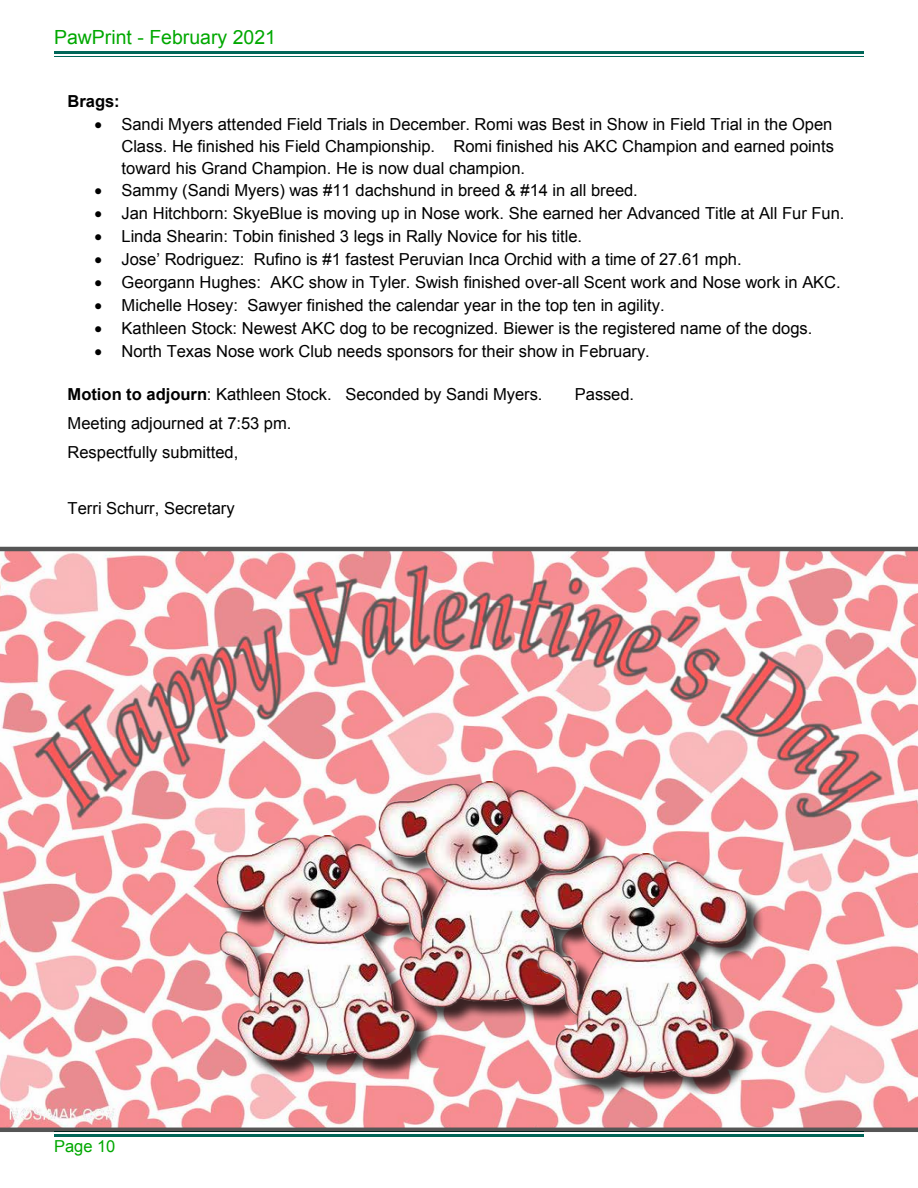
<style>
.page{position:relative;width:918px;height:1188px;background:#fff}
.page>*{position:absolute;margin:0;border:0;box-sizing:border-box;transform-origin:0 0}
.t1{font:19.5px "Arial";color:#00a800}
.t2{font:16.5px/21.9px "Arial";color:#000;text-align:justify}
.t3{font:16.5px "Arial";color:#00a800}
.t4{font:700 16.5px "Arial";color:#000}
.s1{font-weight:700}
</style>
<div class="page">
<hr style="left:54px;top:51px;width:810px;height:3px;background:#006658">
<hr style="left:54px;top:56px;width:810px;height:1px;background:#006658">
<hr style="left:54px;top:1134px;width:810px;height:3px;background:#006658">
<svg style="left:0;top:547px;width:918px;height:585px"></svg>
<div style="left:219px;top:784px;width:546px;height:314px;background:#000;opacity:.75"></div>
<img style="left:216px;top:835px;width:212px;height:227px">
<img style="left:378px;top:781px;width:212px;height:227px">
<img style="left:535px;top:853px;width:212px;height:227px">
<p class="t1" style="left:54px;top:25px;width:224px">PawPrint - February 2021</p>
<p class="t4" style="left:68px;top:90px;width:54px">Brags:</p>
<p class="t2" style="left:122px;top:113px;width:714px;text-indent:-27px">• Sandi Myers attended Field Trials in December. Romi was Best in Show in Field Trial in the Open Class. He finished his Field Championship. Romi finished his AKC Champion and earned points toward his Grand Champion. He is now dual champion.</p>
<p class="t2" style="left:94px;top:180px;width:545px">• Sammy (Sandi Myers) was #11 dachshund in breed &amp; #14 in all breed.</p>
<p class="t2" style="left:94px;top:203px;width:751px">• Jan Hitchborn: SkyeBlue is moving up in Nose work. She earned her Advanced Title at All Fur Fun.</p>
<p class="t2" style="left:95px;top:226px;width:489px">• Linda Shearin: Tobin finished 3 legs in Rally Novice for his title.</p>
<p class="t2" style="left:95px;top:249px;width:649px">• Jose’ Rodriguez: Rufino is #1 fastest Peruvian Inca Orchid with a time of 27.61 mph.</p>
<p class="t2" style="left:95px;top:272px;width:748px">• Georgann Hughes: AKC show in Tyler. Swish finished over-all Scent work and Nose work in AKC.</p>
<p class="t2" style="left:95px;top:294px;width:572px">• Michelle Hosey: Sawyer finished the calendar year in the top ten in agility.</p>
<p class="t2" style="left:95px;top:317px;width:719px">• Kathleen Stock: Newest AKC dog to be recognized. Biewer is the registered name of the dogs.</p>
<p class="t2" style="left:95px;top:340px;width:557px">• North Texas Nose work Club needs sponsors for their show in February.</p>
<p class="t2" style="left:68px;top:384px;width:476px"><span class="s1">Motion to adjourn</span>: Kathleen Stock. Seconded by Sandi Myers.</p>
<p class="t2" style="left:575px;top:384px;width:61px">Passed.</p>
<p class="t2" style="left:68px;top:409px;width:225px;line-height:28.5px">Meeting adjourned at 7:53 pm.<br>Respectfully submitted,</p>
<p class="t2" style="left:68px;top:498px;width:169px">Terri Schurr, Secretary</p>
<p class="t3" style="left:54px;top:1135px;width:63px">Page 10</p>
</div>
